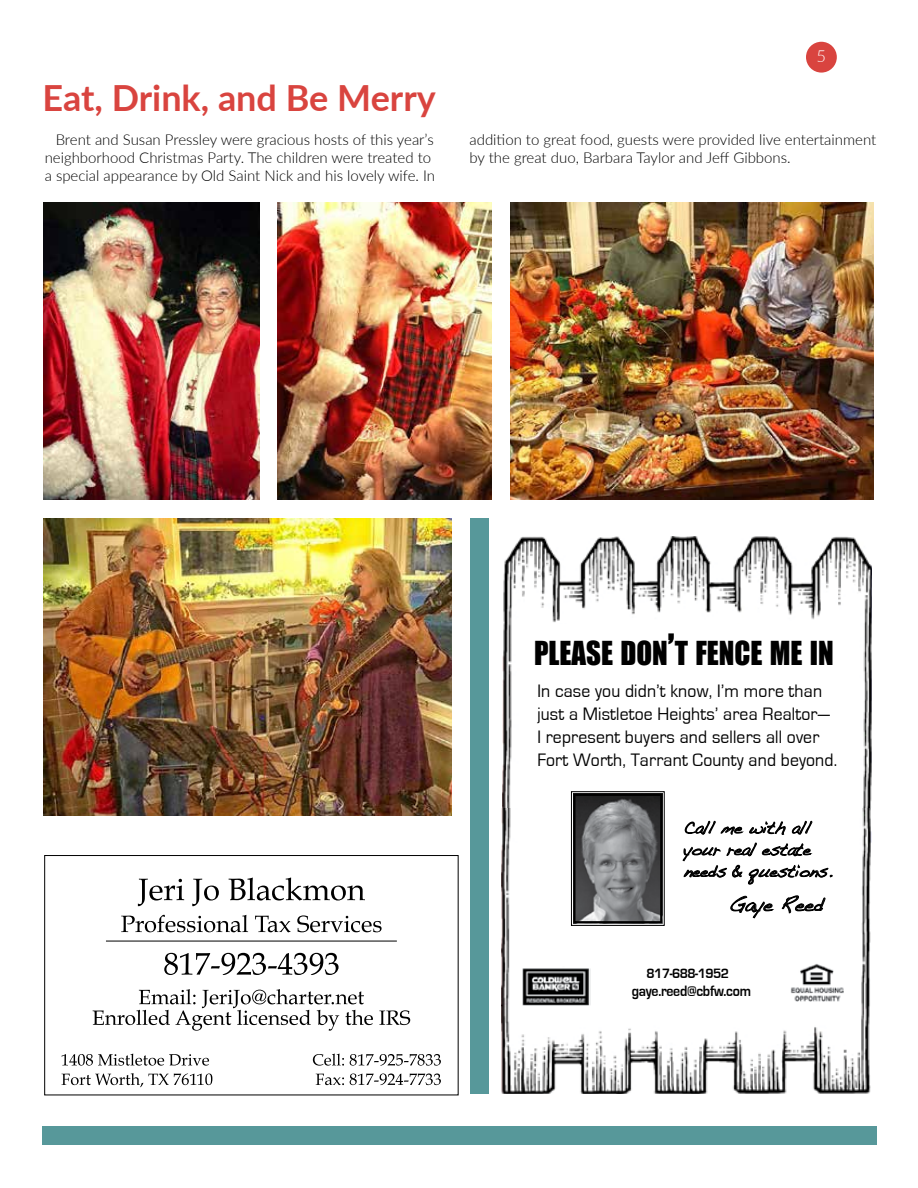
<style>
.page{position:relative;width:918px;height:1188px;background:#fff}
.page>*{position:absolute;margin:0;border:0;box-sizing:border-box;transform-origin:0 0}
.t1{font:700 36px "Lato";color:#d9443f}
.t2{font:30.3px "Impact";color:#000;scale:.95 1}
.t3{font:20.1px "Handwriting Dakota";color:#000;scale:.95 1}
.t4{font:18.6px/23.2px "Eurostile";letter-spacing:.01em;color:#000;scale:.95 1}
.t5{font:17.1px/21.8px "Handwriting Dakota";color:#000;scale:.95 1}
.t6{font:300 16.5px "Lato";color:#fff}
.t7{font:700 15.45px "Eurostile";letter-spacing:-.02em;color:#000;scale:.89 1}
.t8{font:300 15px/18px "Lato";color:#000}
.t9{font:700 13.95px "Eurostile";letter-spacing:-.04em;color:#000;scale:.94 1}
.s1{font-size:43.35px}
</style>
<div class="page">
<div style="left:806px;top:42px;width:31px;height:31px;background:#d9443f;border-radius:50%"></div>
<div style="left:470px;top:518px;width:19px;height:576px;background:#57989a"></div>
<img style="left:502px;top:536px;width:370px;height:273px">
<img style="left:501px;top:809px;width:371px;height:285px">
<div style="left:524px;top:624px;width:326px;height:327px;background:#fff"></div>
<svg style="left:571px;top:791px;width:94px;height:135px;background:#717274"></svg>
<div style="left:573px;top:794px;width:89px;height:129px;border:2px solid #000"></div>
<svg style="left:730px;top:896px;width:44px;height:23px"></svg>
<svg style="left:782px;top:895px;width:44px;height:19px"></svg>
<img style="left:788px;top:962px;width:58px;height:41px">
<img style="left:521px;top:966px;width:70px;height:41px">
<svg style="left:685px;top:821px;width:58px;height:14px"></svg>
<svg style="left:749px;top:821px;width:37px;height:14px"></svg>
<svg style="left:792px;top:821px;width:21px;height:14px"></svg>
<svg style="left:682px;top:842px;width:151px;height:43px"></svg>
<svg style="left:532px;top:603px;width:273px;height:21px"></svg>
<img style="left:277px;top:202px;width:215px;height:298px">
<img style="left:43px;top:202px;width:216px;height:297px">
<img style="left:510px;top:203px;width:364px;height:296px">
<svg style="left:138px;top:878px;width:227px;height:28px"></svg>
<svg style="left:121px;top:915px;width:261px;height:17px"></svg>
<svg style="left:164px;top:953px;width:175px;height:22px"></svg>
<svg style="left:93px;top:989px;width:317px;height:42px"></svg>
<div style="left:44px;top:855px;width:415px;height:240px;border:1px solid #000"></div>
<svg style="left:62px;top:1054px;width:147px;height:12px"></svg>
<svg style="left:62px;top:1073px;width:150px;height:14px"></svg>
<svg style="left:313px;top:1054px;width:128px;height:12px"></svg>
<svg style="left:316px;top:1074px;width:125px;height:11px"></svg>
<hr style="left:106px;top:941px;width:291px;height:1px;background:#000">
<img style="left:43px;top:518px;width:408px;height:297px">
<div style="left:42px;top:1126px;width:835px;height:18px;background:#57989a"></div>
<p class="t6" style="left:817px;top:45px;width:11px">5</p>
<h1 class="t1" style="left:43px;top:71px;width:395px">Eat, Drink, and Be Merry</h1>
<p class="t8" style="left:45px;top:130px;width:392px;text-indent:11px">Brent and Susan Pressley were gracious hosts of this year’s neighborhood Christmas Party. The children were treated to a special appearance by Old Saint Nick and his lovely wife. In</p>
<p class="t8" style="left:470px;top:130px;width:408px">addition to great food, guests were provided live entertainment by the great duo, Barbara Taylor and Jeff Gibbons.</p>
<h2 class="t2" style="left:534px;top:630px;width:317px">PLEASE DON<span class="s1">’</span>T FENCE ME IN</h2>
<p class="t4" style="left:537px;top:679px;width:317px">In case you didn’t know, I’m more than just a Mistletoe Heights’ area Realtor— I represent buyers and sellers all over Fort Worth, Tarrant County and beyond.</p>
<p class="t5" style="left:684px;top:816px;width:158px">Call me with all your real estate needs &amp; questions.</p>
<h3 class="t3" style="left:729px;top:892px;width:101px">Gaye Reed</h3>
<p class="t9" style="left:647px;top:966px;width:89px">817-688-1952</p>
<p class="t7" style="left:632px;top:983px;width:135px">gaye.reed@cbfw.com</p>
</div>
